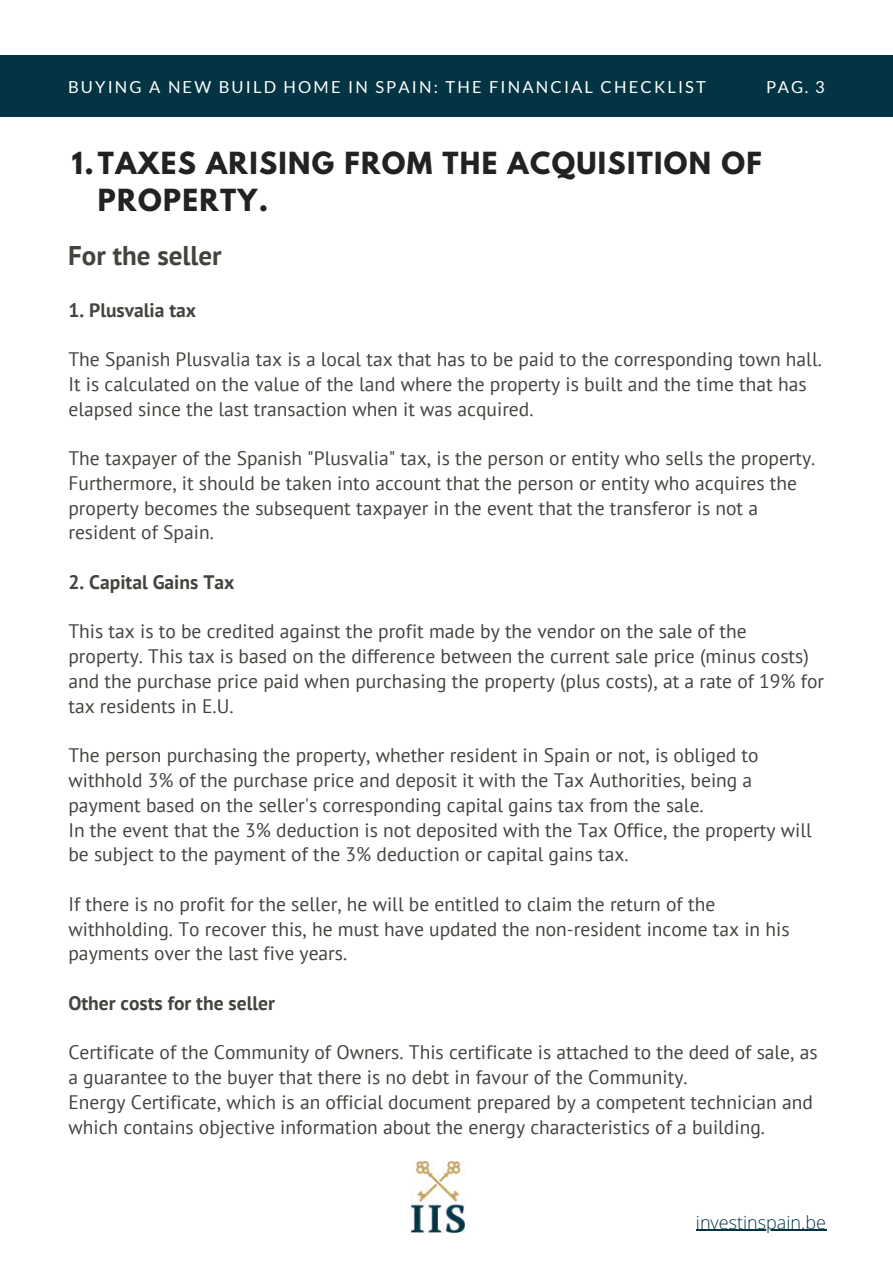
<style>
.page{position:relative;width:893px;height:1264px;background:#fff}
.page>*{position:absolute;margin:0;border:0;box-sizing:border-box;transform-origin:0 0}
.t1{font:700 27px/37.2px "League Spartan";letter-spacing:.05em;color:#222}
.t2{font:700 27px "PT Sans";color:#43443e}
.t3{font:19.5px/24.8px "PT Sans";color:#43443e}
.t4{font:700 19.5px "PT Sans";color:#43443e}
.t5{font:300 18px "Open Sans";color:#033444}
.t6{font:16.5px "Lato";letter-spacing:.13em;color:#fff}
</style>
<div class="page">
<div style="left:0;top:55px;width:892px;height:61px;background:#033444"></div>
<hr style="left:696px;top:1229px;width:130px;height:1px;background:#033444">
<img style="left:411px;top:1161px;width:53px;height:71px">
<p class="t6" style="left:68px;top:77px;width:639px">BUYING A NEW BUILD HOME IN SPAIN: THE FINANCIAL CHECKLIST</p>
<p class="t6" style="left:766px;top:76px;width:60px">PAG. 3</p>
<h1 class="t1" style="left:98px;top:148px;width:665px;text-indent:-26px">1.TAXES ARISING FROM THE ACQUISITION OF<br>PROPERTY.</h1>
<h1 class="t2" style="left:68px;top:237px;width:155px">For the seller</h1>
<p class="t4" style="left:68px;top:297px;width:129px">1. Plusvalia tax</p>
<p class="t3" style="left:68px;top:346px;width:754px">The Spanish Plusvalia tax is a local tax that has to be paid to the corresponding town hall.<br>It is calculated on the value of the land where the property is built and the time that has elapsed since the last transaction when it was acquired.</p>
<p class="t3" style="left:68px;top:445px;width:748px">The taxpayer of the Spanish "Plusvalia" tax, is the person or entity who sells the property.<br>Furthermore, it should be taken into account that the person or entity who acquires the property becomes the subsequent taxpayer in the event that the transferor is not a resident of Spain.</p>
<p class="t4" style="left:68px;top:569px;width:167px">2. Capital Gains Tax</p>
<p class="t3" style="left:68px;top:619px;width:757px">This tax is to be credited against the profit made by the vendor on the sale of the property. This tax is based on the difference between the current sale price (minus costs) and the purchase price paid when purchasing the property (plus costs), at a rate of 19% for tax residents in E.U.</p>
<p class="t3" style="left:68px;top:742px;width:744px">The person purchasing the property, whether resident in Spain or not, is obliged to withhold 3% of the purchase price and deposit it with the Tax Authorities, being a payment based on the seller's corresponding capital gains tax from the sale.<br>In the event that the 3% deduction is not deposited with the Tax Office, the property will be subject to the payment of the 3% deduction or capital gains tax.</p>
<p class="t3" style="left:68px;top:891px;width:722px">If there is no profit for the seller, he will be entitled to claim the return of the withholding. To recover this, he must have updated the non-resident income tax in his payments over the last five years.</p>
<p class="t4" style="left:68px;top:990px;width:208px">Other costs for the seller</p>
<p class="t3" style="left:68px;top:1039px;width:750px">Certificate of the Community of Owners. This certificate is attached to the deed of sale, as a guarantee to the buyer that there is no debt in favour of the Community.<br>Energy Certificate, which is an official document prepared by a competent technician and which contains objective information about the energy characteristics of a building.</p>
<p class="t5" style="left:696px;top:1209px;width:131px">investinspain.be</p>
</div>
